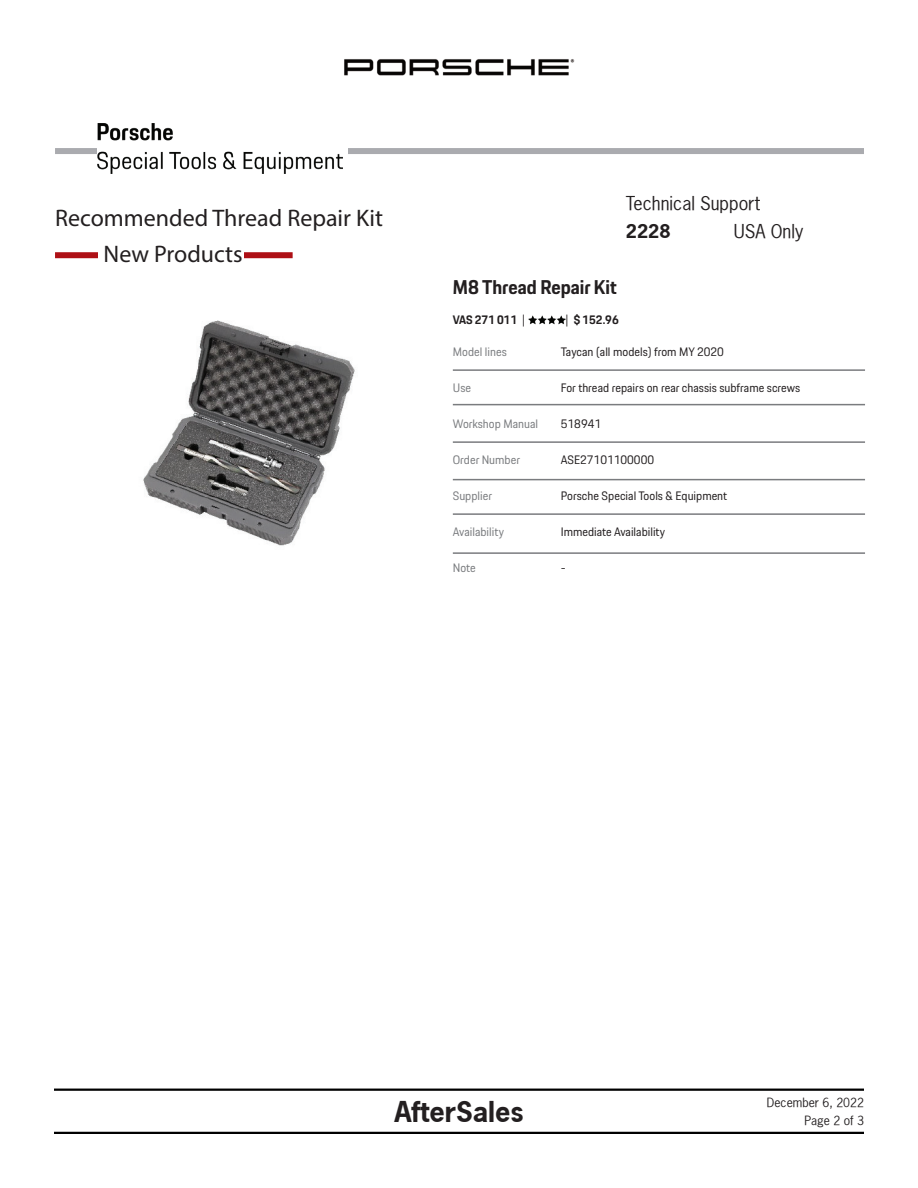
<style>
.page{position:relative;width:918px;height:1188px;background:#fff}
.page>*{position:absolute;margin:0;border:0;box-sizing:border-box;transform-origin:0 0}
.t1{font:700 27px "Porsche News Gothic";color:#231f20}
.t2{font:24px "Myriad Pro";color:#231f20}
.t3{font:700 19.5px "Porsche Next";color:#231f20}
.t4{font:18px "Porsche News Gothic";color:#231f20}
.t5{font:700 18px "Porsche News Gothic";color:#231f20}
.t6{font:12px "Porsche Next";color:#231f20}
.t7{font:12px "Porsche Next";color:#7a7c7f}
.t8{font:12px/18px "Porsche News Gothic";color:#231f20;text-align:right}
.t9{font:700 12px "Porsche Next";color:#231f20}
.s1{font-weight:400}
</style>
<div class="page">
<hr style="left:54px;top:1089px;width:810px;height:2px;background:#000">
<hr style="left:54px;top:1132px;width:810px;height:2px;background:#000">
<img style="left:344px;top:59px;width:231px;height:17px">
<div style="left:55px;top:148px;width:809px;height:6px;background:#aaabaf"></div>
<div style="left:98px;top:123px;width:250px;height:52px;background:#fff"></div>
<img style="left:98px;top:123px;width:245px;height:50px">
<img style="left:528px;top:315px;width:37px;height:10px">
<hr style="left:453px;top:369px;width:412px;height:2px;background:#7a7c7f">
<hr style="left:453px;top:404px;width:412px;height:1px;background:#7a7c7f">
<hr style="left:453px;top:441px;width:412px;height:2px;background:#7a7c7f">
<hr style="left:453px;top:479px;width:412px;height:1px;background:#7a7c7f">
<hr style="left:453px;top:513px;width:412px;height:2px;background:#7a7c7f">
<hr style="left:453px;top:552px;width:412px;height:2px;background:#7a7c7f">
<img style="left:143px;top:320px;width:212px;height:226px">
<div style="left:55px;top:252px;width:238px;height:6px;background:#ae1016"></div>
<div style="left:99px;top:244px;width:145px;height:23px;background:#fff"></div>
<h2 class="t2" style="left:55px;top:203px;width:329px">Recommended Thread Repair Kit</h2>
<h2 class="t2" style="left:104px;top:239px;width:141px">New Products</h2>
<h3 class="t4" style="left:626px;top:191px;width:136px">Technical Support</h3>
<h3 class="t5" style="left:626px;top:219px;width:46px">2228</h3>
<h3 class="t4" style="left:734px;top:220px;width:71px">USA Only</h3>
<h3 class="t3" style="left:453px;top:274px;width:166px">M8 Thread Repair Kit</h3>
<p class="t9" style="left:453px;top:312px;width:74px">VAS 271 011 <span class="s1">|</span></p>
<p class="t9" style="left:565px;top:312px;width:55px"><span class="s1">|</span> $ 152.96</p>
<p class="t7" style="left:453px;top:344px;width:56px">Model lines</p>
<p class="t6" style="left:561px;top:344px;width:165px">Taycan (all models) from MY 2020</p>
<p class="t7" style="left:453px;top:380px;width:20px">Use</p>
<p class="t6" style="left:561px;top:380px;width:241px">For thread repairs on rear chassis subframe screws</p>
<p class="t7" style="left:453px;top:416px;width:87px">Workshop Manual</p>
<p class="t6" style="left:561px;top:416px;width:42px">518941</p>
<p class="t7" style="left:453px;top:452px;width:69px">Order Number</p>
<p class="t6" style="left:561px;top:452px;width:95px">ASE27101100000</p>
<p class="t7" style="left:453px;top:488px;width:41px">Supplier</p>
<p class="t6" style="left:561px;top:488px;width:168px">Porsche Special Tools &amp; Equipment</p>
<p class="t7" style="left:453px;top:524px;width:53px">Availability</p>
<p class="t6" style="left:561px;top:524px;width:106px">Immediate Availability</p>
<p class="t7" style="left:453px;top:560px;width:24px">Note</p>
<p class="t6" style="left:561px;top:560px;width:6px">-</p>
<h1 class="t1" style="left:394px;top:1094px;width:131px">AfterSales</h1>
<p class="t8" style="left:767px;top:1093px;width:99px">December 6, 2022<br>Page 2 of 3</p>
</div>
